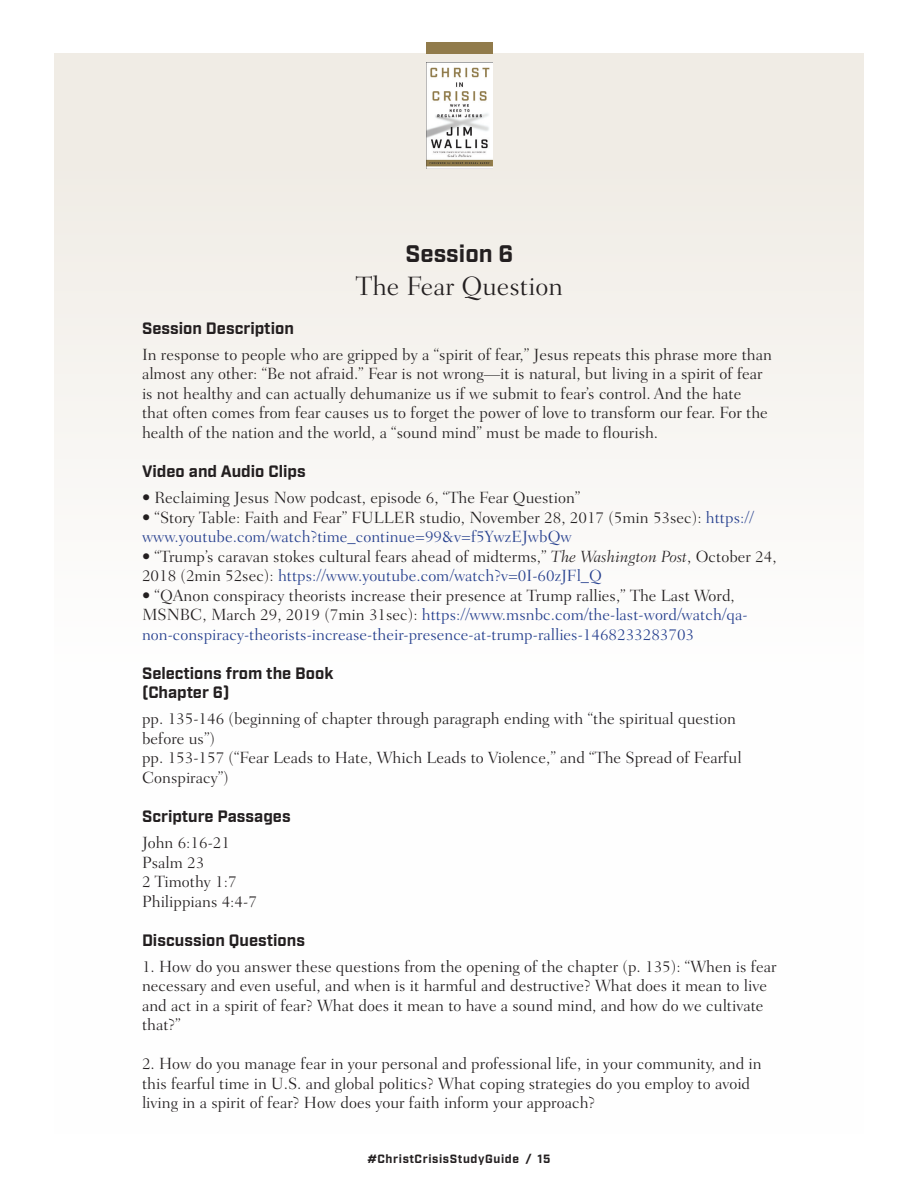
<style>
.page{position:relative;width:918px;height:1188px;background:#fff}
.page>*{position:absolute;margin:0;border:0;box-sizing:border-box;transform-origin:0 0}
.t1{font:300 27px "Fairfield LT Std";color:#231f20}
.t2{font:700 24px "Industry";color:#231f20}
.t3{font:300 16.5px/19.5px "Fairfield LT Std";color:#231f20}
.t4{font:300 16.5px/19.5px "Fairfield LT Std";color:#253f8e}
.t5{font:700 16.5px/19.5px "Industry";color:#231f20}
.t6{font:700 12px "Industry";letter-spacing:.05em;color:#231f20}
.s1{color:#253f8e}
.s2{font-style:italic}
.s3{color:#231f20}
</style>
<div class="page">
<div style="left:54px;top:53px;width:810px;height:1081px;background:linear-gradient(to bottom,#f1ede6,#fff)"></div>
<img style="left:426px;top:63px;width:67px;height:106px">
<div style="left:426px;top:42px;width:67px;height:12px;background:#917b4b"></div>
<h2 class="t2" style="left:405px;top:239px;width:109px">Session 6</h2>
<h1 class="t1" style="left:356px;top:270px;width:208px">The Fear Question</h1>
<p class="t5" style="left:142px;top:319px;width:153px">Session Description</p>
<p class="t3" style="left:142px;top:345px;width:631px">In response to people who are gripped by a “spirit of fear,” Jesus repeats this phrase more than almost any other: “Be not afraid.” Fear is not wrong—it is natural, but living in a spirit of fear is not healthy and can actually dehumanize us if we submit to fear’s control. And the hate that often comes from fear causes us to forget the power of love to transform our fear. For the health of the nation and the world, a “sound mind” must be made to flourish.</p>
<p class="t5" style="left:142px;top:462px;width:165px">Video and Audio Clips</p>
<p class="t3" style="left:142px;top:488px;width:440px">• Reclaiming Jesus Now podcast, episode 6, “The Fear Question”</p>
<p class="t3" style="left:142px;top:508px;width:613px">• “Story Table: Faith and Fear” FULLER studio, November 28, 2017 (5min 53sec): <span class="s1">https:// www.youtube.com/watch?time_continue=99&amp;v=f5YwzEJwbQw</span></p>
<p class="t3" style="left:142px;top:547px;width:636px">• “Trump’s caravan stokes cultural fears ahead of midterms,” <span class="s2">The Washington Post</span>, October 24,<br>2018 (2min 52sec): <span class="s1">https://www.youtube.com/watch?v=0I-60zJFl_Q</span></p>
<p class="t4" style="left:142px;top:586px;width:607px"><span class="s3">• “QAnon conspiracy theorists increase their presence at Trump rallies,” The Last Word,<br>MSNBC, March 29, 2019 (7min 31sec):</span> https://www.msnbc.com/the-last-word/watch/qa&shy;non-conspiracy-theorists-increase-their-presence-at-trump-rallies-1468233283703</p>
<p class="t5" style="left:142px;top:664px;width:193px">Selections from the Book (Chapter 6)</p>
<p class="t3" style="left:142px;top:709px;width:601px">pp. 135-146 (beginning of chapter through paragraph ending with “the spiritual question before us”)<br>pp. 153-157 (“Fear Leads to Hate, Which Leads to Violence,” and “The Spread of Fearful Conspiracy”)</p>
<p class="t5" style="left:142px;top:807px;width:150px">Scripture Passages</p>
<p class="t3" style="left:142px;top:833px;width:116px">John 6:16-21<br>Psalm 23<br>2 Timothy 1:7<br>Philippians 4:4-7</p>
<p class="t5" style="left:142px;top:931px;width:165px">Discussion Questions</p>
<p class="t3" style="left:142px;top:957px;width:636px">1. How do you answer these questions from the opening of the chapter (p. 135): “When is fear necessary and even useful, and when is it harmful and destructive? What does it mean to live and act in a spirit of fear? What does it mean to have a sound mind, and how do we cultivate that?”</p>
<p class="t3" style="left:142px;top:1054px;width:621px">2. How do you manage fear in your personal and professional life, in your community, and in this fearful time in U.S. and global politics? What coping strategies do you employ to avoid living in a spirit of fear? How does your faith inform your approach?</p>
<p class="t6" style="left:368px;top:1152px;width:184px">#ChristCrisisStudyGuide / 15</p>
</div>
